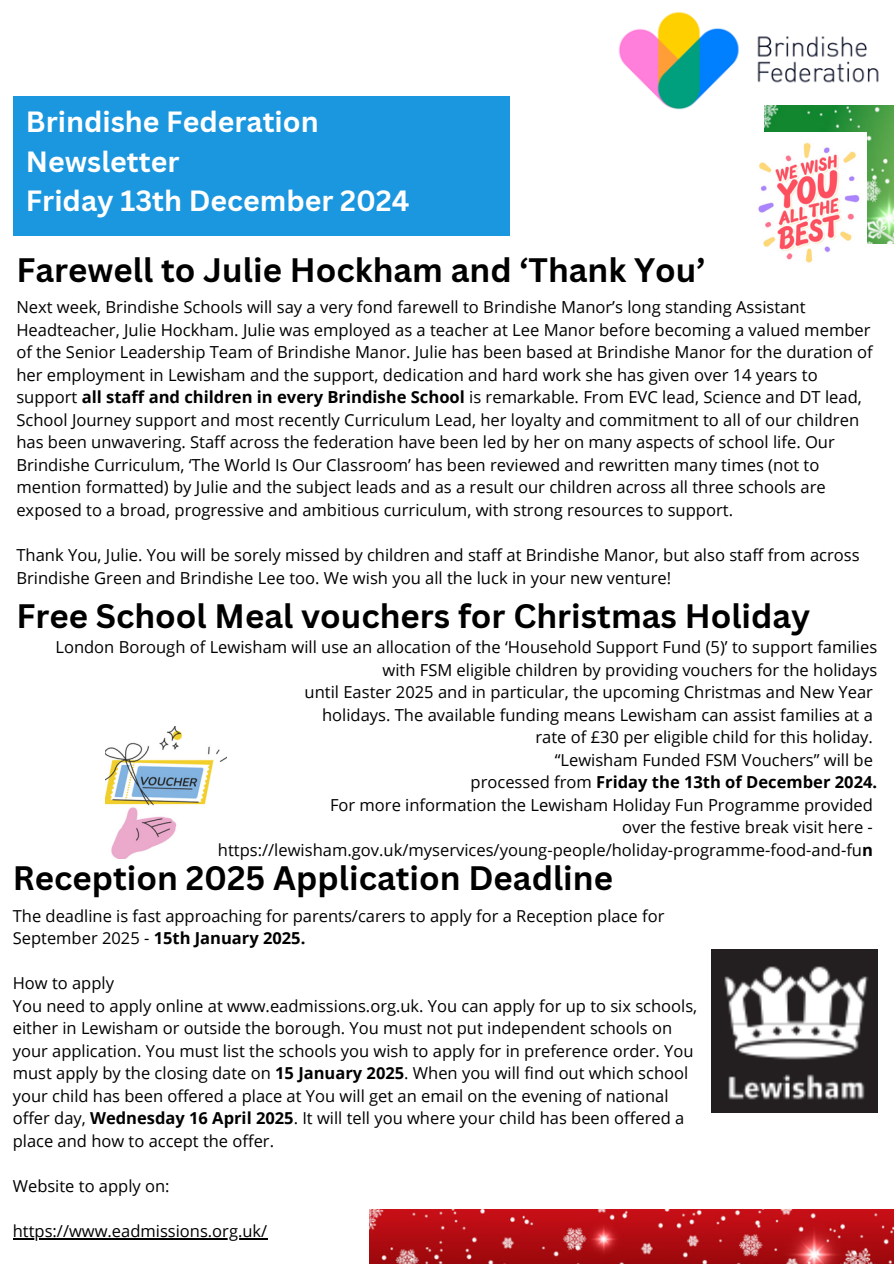
<style>
.page{position:relative;width:894px;height:1264px;background:#fff}
.page>*{position:absolute;margin:0;border:0;box-sizing:border-box;transform-origin:0 0}
.t1{font:700 33px "Canva Sans";color:#000}
.t2{font:700 28.5px/39.3px "Canva Sans";color:#fff}
.t3{font:16.5px/22.5px "Open Sans";color:#000}
.t4{font:700 16.5px "Open Sans";color:#000}
.s1{font-weight:700}
.s2{font-weight:400}
</style>
<div class="page">
<img style="left:618px;top:11px;width:268px;height:99px">
<div style="left:13px;top:97px;width:496px;height:139px;background:#1b97df"></div>
<img style="left:106px;top:726px;width:120px;height:132px">
<img style="left:711px;top:949px;width:166px;height:163px">
<img style="left:764px;top:106px;width:129px;height:137px">
<img style="left:758px;top:132px;width:108px;height:131px">
<img style="left:370px;top:1209px;width:523px;height:54px">
<hr style="left:13px;top:1237px;width:254px;height:2px;background:#000">
<p class="t2" style="left:26px;top:101px;width:385px">Brindishe Federation<br>Newsletter<br>Friday 13th December 2024</p>
<p class="t1" style="left:16px;top:247px;width:690px">Farewell to Julie Hockham and ‘Thank You’</p>
<p class="t3" style="left:16px;top:296px;width:857px">Next week, Brindishe Schools will say a very fond farewell to Brindishe Manor’s long standing Assistant Headteacher, Julie Hockham. Julie was employed as a teacher at Lee Manor before becoming a valued member of the Senior Leadership Team of Brindishe Manor. Julie has been based at Brindishe Manor for the duration of her employment in Lewisham and the support, dedication and hard work she has given over 14 years to support <span class="s1">all staff and children in every Brindishe School</span> is remarkable. From EVC lead, Science and DT lead, School Journey support and most recently Curriculum Lead, her loyalty and commitment to all of our children has been unwavering. Staff across the federation have been led by her on many aspects of school life. Our Brindishe Curriculum, ‘The World Is Our Classroom’ has been reviewed and rewritten many times (not to mention formatted) by Julie and the subject leads and as a result our children across all three schools are exposed to a broad, progressive and ambitious curriculum, with strong resources to support.</p>
<h2 class="t3" style="left:16px;top:543px;width:844px">Thank You, Julie. You will be sorely missed by children and staff at Brindishe Manor, but also staff from across<br>Brindishe Green and Brindishe Lee too. We wish you all the luck in your new venture!</h2>
<p class="t1" style="left:16px;top:593px;width:795px">Free School Meal vouchers for Christmas Holiday</p>
<h1 class="t3" style="left:55px;top:635px;width:823px;text-align:right">London Borough of Lewisham will use an allocation of the ‘Household Support Fund (5)’ to support families with FSM eligible children by providing vouchers for the holidays</h1>
<p class="t3" style="left:304px;top:680px;width:569px">until Easter 2025 and in particular, the upcoming Christmas and New Year</p>
<p class="t3" style="left:322px;top:703px;width:552px">holidays. The available funding means Lewisham can assist families at a</p>
<h1 class="t3" style="left:535px;top:725px;width:339px">rate of £30 per eligible child for this holiday.</h1>
<p class="t3" style="left:554px;top:748px;width:319px">“Lewisham Funded FSM Vouchers” will be</p>
<p class="t4" style="left:470px;top:770px;width:408px"><span class="s2">processed from</span> Friday the 13th of December 2024.</p>
<p class="t3" style="left:330px;top:793px;width:544px">For more information the Lewisham Holiday Fun Programme provided</p>
<p class="t3" style="left:622px;top:815px;width:252px">over the festive break visit here -</p>
<p class="t3" style="left:218px;top:838px;width:656px">https://lewisham.gov.uk/myservices/young-people/holiday-programme-food-and-fu<span class="s1">n</span></p>
<p class="t1" style="left:13px;top:855px;width:601px">Reception 2025 Application Deadline</p>
<p class="t3" style="left:13px;top:904px;width:653px">The deadline is fast approaching for parents/carers to apply for a Reception place for<br>September 2025 - <span class="s1">15th January 2025.</span></p>
<p class="t3" style="left:13px;top:971px;width:103px">How to apply</p>
<p class="t3" style="left:13px;top:994px;width:685px">You need to apply online at www.eadmissions.org.uk. You can apply for up to six schools, either in Lewisham or outside the borough. You must not put independent schools on your application. You must list the schools you wish to apply for in preference order. You must apply by the closing date on <span class="s1">15 January 2025</span>. When you will find out which school your child has been offered a place at You will get an email on the evening of national offer day, <span class="s1">Wednesday 16 April 2025</span>. It will tell you where your child has been offered a place and how to accept the offer.</p>
<p class="t3" style="left:13px;top:1174px;width:158px">Website to apply on:</p>
<h1 class="t3" style="left:13px;top:1219px;width:256px">https://www.eadmissions.org.uk/</h1>
</div>
